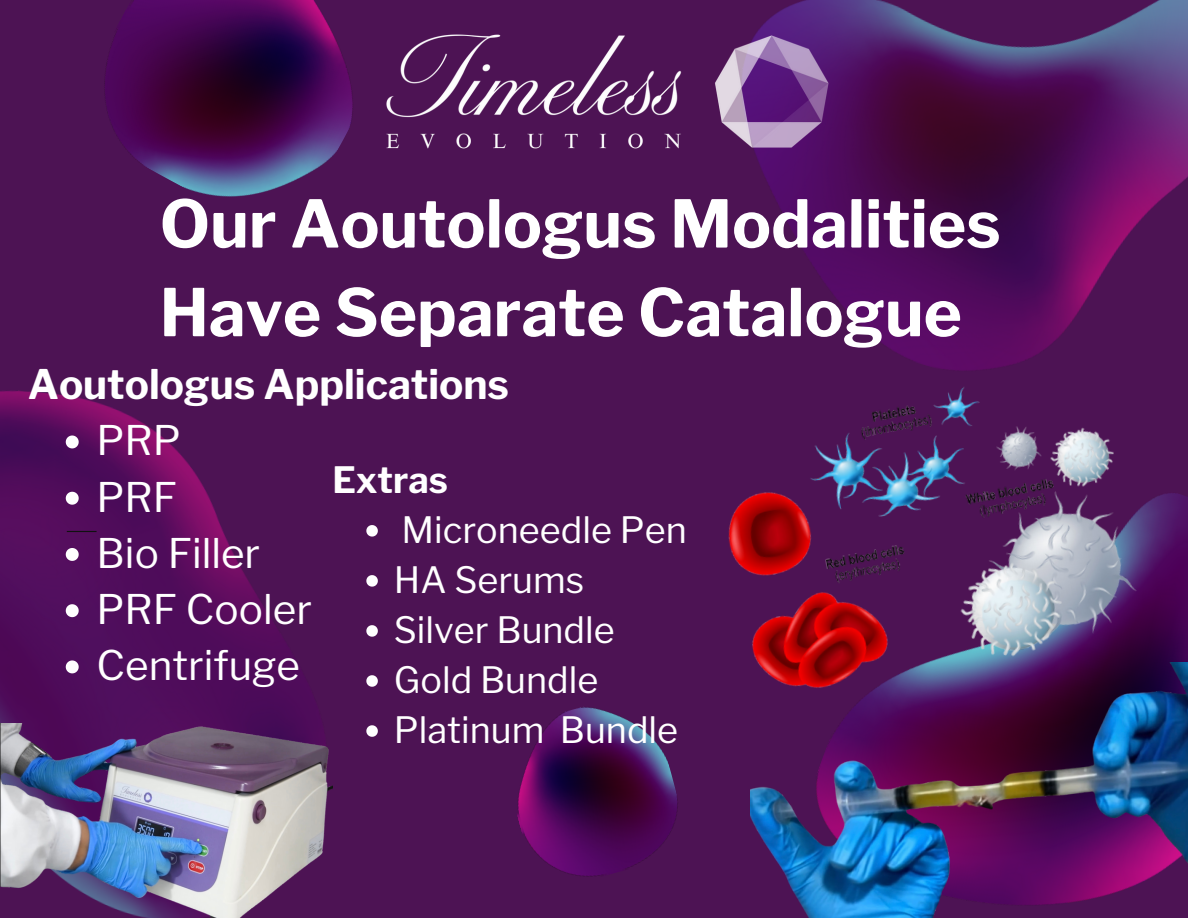
<style>
.page{position:relative;width:1188px;height:918px;background:#4d1354}
.page>*{position:absolute;margin:0;border:0;box-sizing:border-box;transform-origin:0 0}
.t1{font:700 65.25px/88.7px "Libre Franklin";color:#fff}
.t2{font:40.5px/56.2px "Libre Franklin";color:#fff}
.t3{font:700 40.5px "Libre Franklin";color:#fff}
.t4{font:36px/50.1px "Libre Franklin";color:#fff}
.t5{font:700 36px "Libre Franklin";color:#fff}
</style>
<div class="page">
<img style="left:517px;top:707px;width:161px;height:169px">
<img style="left:104px;top:0;width:249px;height:197px">
<img style="left:0;top:390px;width:275px;height:334px">
<img style="left:766px;top:0;width:422px;height:331px">
<hr style="left:67px;top:531px;width:30px;height:1px;background:#111">
<img style="left:386px;top:6px;width:471px;height:172px">
<img style="left:750px;top:663px;width:438px;height:255px">
<img style="left:0;top:724px;width:333px;height:194px">
<img style="left:665px;top:331px;width:511px;height:405px">
<svg style="left:66px;top:436px;width:13px;height:12px"></svg>
<svg style="left:66px;top:492px;width:13px;height:13px"></svg>
<svg style="left:66px;top:548px;width:13px;height:13px"></svg>
<svg style="left:66px;top:604px;width:13px;height:13px"></svg>
<svg style="left:66px;top:660px;width:13px;height:13px"></svg>
<svg style="left:366px;top:525px;width:12px;height:12px"></svg>
<svg style="left:366px;top:575px;width:12px;height:12px"></svg>
<svg style="left:366px;top:625px;width:12px;height:12px"></svg>
<svg style="left:366px;top:675px;width:12px;height:12px"></svg>
<svg style="left:366px;top:725px;width:12px;height:12px"></svg>
<h1 class="t1" style="left:160px;top:180px;width:843px">Our Aoutologus Modalities<br>Have Separate Catalogue</h1>
<p class="t3" style="left:28px;top:360px;width:483px">Aoutologus Applications</p>
<p class="t2" style="left:97px;top:413px;width:217px">PRP<br>PRF<br>Bio Filler<br>PRF Cooler<br>Centrifuge</p>
<p class="t5" style="left:333px;top:458px;width:117px">Extras</p>
<p class="t4" style="left:394px;top:505px;width:294px">Microneedle Pen<br>HA Serums<br>Silver Bundle<br>Gold Bundle<br>Platinum Bundle</p>
</div>
